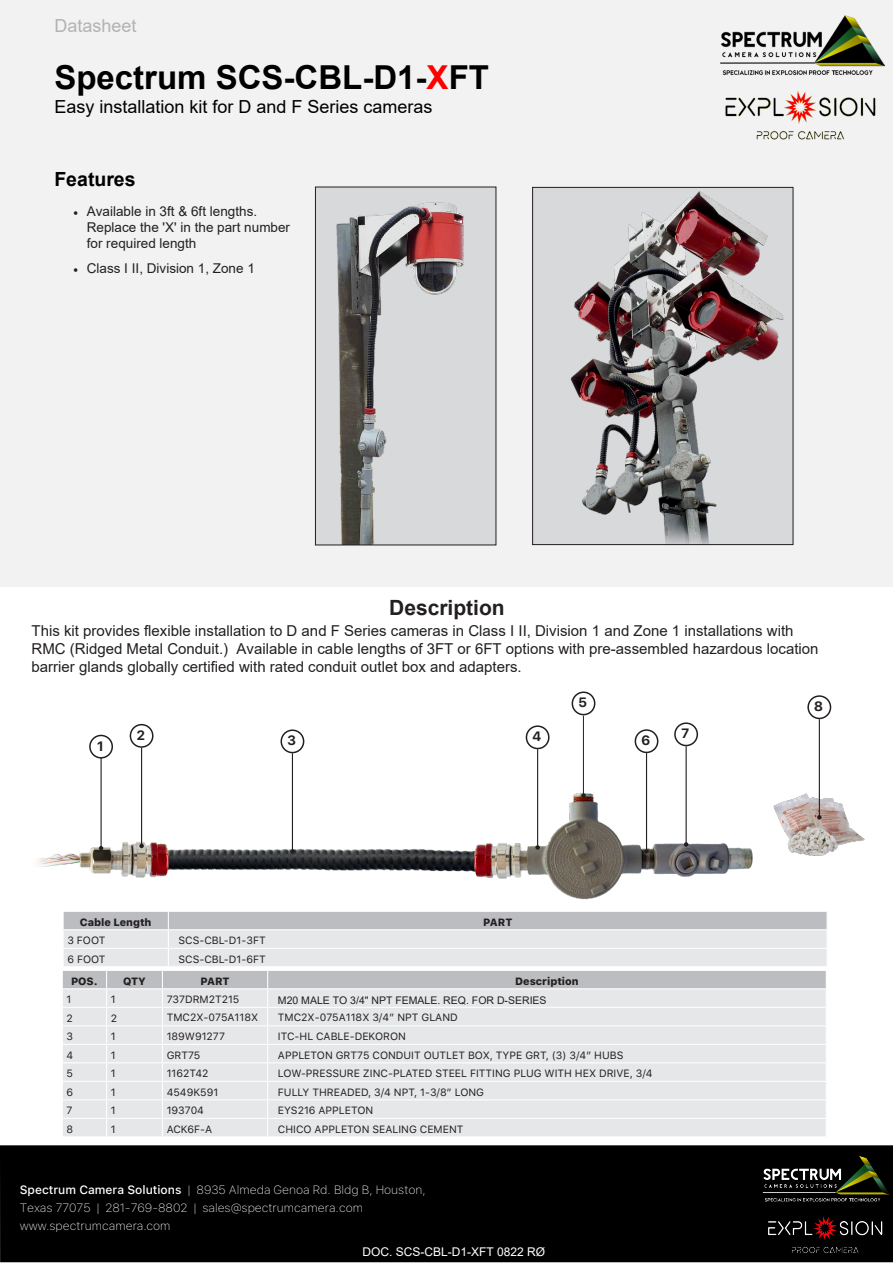
<style>
.page{position:relative;width:893px;height:1263px;background:#fff}
.page>*{position:absolute;margin:0;border:0;box-sizing:border-box;transform-origin:0 0}
.t1{font:700 33px "Arial";color:#000}
.t2{font:700 21px "Arial";color:#231f20}
.t3{font:700 19.5px "Arial";color:#000}
.t4{font:18px "Arial";color:#000}
.t5{font:18px "Arial";color:#b3b3b3}
.t6{font:15px/18px "Arial";color:#231f20}
.t7{font:13.5px/16.2px "Arial";color:#231f20}
.t8{font:700 13.5px "SF Pro Display";color:#231f20}
.t9{font:100 12px/18px "SF Pro Text";color:#fff}
.t10{font:12px "Arial";color:#fff}
.t11{font:10.5px "SF Pro Text";color:#231f20}
.t12{font:10.5px "Arial";color:#231f20}
.t13{font:800 10.5px "SF Pro Text";color:#231f20}
.s1{color:#f00}
.s2{font-family:"Minion Pro"}
.s3{font-style:inherit}
.s4{font-weight:500}
</style>
<div class="page">
<div style="left:0;top:0;width:893px;height:586px;background:#f2f2f2"></div>
<img style="left:37px;top:785px;width:737px;height:115px">
<hr style="left:101px;top:750px;width:1px;height:98px;background:#231f20">
<svg style="left:99px;top:846px;width:4px;height:4px"></svg>
<div style="left:90px;top:735px;width:22px;height:23px;background:#fff;border-radius:50%"></div>
<div style="left:89px;top:735px;width:24px;height:23px;border:2px solid #231f20;border-radius:50%"></div>
<hr style="left:141px;top:748px;width:1px;height:98px;background:#231f20">
<svg style="left:139px;top:844px;width:5px;height:4px"></svg>
<div style="left:130px;top:724px;width:24px;height:24px;border:2px solid #231f20;border-radius:50%"></div>
<hr style="left:292px;top:753px;width:1px;height:98px;background:#231f20">
<svg style="left:290px;top:849px;width:5px;height:5px"></svg>
<div style="left:280px;top:729px;width:24px;height:24px;border:2px solid #231f20;border-radius:50%"></div>
<hr style="left:583px;top:716px;width:1px;height:80px;background:#231f20">
<svg style="left:581px;top:793px;width:5px;height:5px"></svg>
<div style="left:572px;top:691px;width:23px;height:24px;border:2px solid #231f20;border-radius:50%"></div>
<hr style="left:537px;top:749px;width:1px;height:98px;background:#231f20">
<svg style="left:535px;top:845px;width:5px;height:5px"></svg>
<div style="left:526px;top:725px;width:24px;height:24px;border:2px solid #231f20;border-radius:50%"></div>
<hr style="left:646px;top:753px;width:1px;height:98px;background:#231f20">
<svg style="left:644px;top:849px;width:5px;height:4px"></svg>
<div style="left:635px;top:729px;width:23px;height:24px;border:2px solid #231f20;border-radius:50%"></div>
<hr style="left:686px;top:746px;width:1px;height:98px;background:#231f20">
<svg style="left:684px;top:842px;width:4px;height:5px"></svg>
<div style="left:674px;top:722px;width:24px;height:24px;border:2px solid #231f20;border-radius:50%"></div>
<img style="left:774px;top:783px;width:91px;height:73px">
<hr style="left:819px;top:719px;width:1px;height:98px;background:#231f20">
<svg style="left:817px;top:815px;width:5px;height:5px"></svg>
<div style="left:807px;top:695px;width:24px;height:24px;border:2px solid #231f20;border-radius:50%"></div>
<svg style="left:63px;top:911px;width:764px;height:225px;background:#e1e2e4"></svg>
<img style="left:534px;top:189px;width:257px;height:354px">
<div style="left:532px;top:187px;width:261px;height:358px;border:1px solid #231f20"></div>
<img style="left:317px;top:189px;width:177px;height:354px">
<div style="left:315px;top:187px;width:181px;height:358px;border:1px solid #231f20"></div>
<img style="left:720px;top:15px;width:165px;height:61px">
<img style="left:725px;top:91px;width:151px;height:49px">
<div style="left:0;top:1145px;width:893px;height:117px;background:#000"></div>
<img style="left:762px;top:1156px;width:128px;height:98px">
<h3 class="t5" style="left:54px;top:13px;width:84px">Datasheet</h3>
<h1 class="t1" style="left:54px;top:54px;width:436px">Spectrum SCS-CBL-D1-<span class="s1">X</span>FT</h1>
<h3 class="t4" style="left:54px;top:94px;width:380px">Easy installation kit for D and F Series cameras</h3>
<h3 class="t3" style="left:54px;top:165px;width:83px">Features</h3>
<p class="t7" style="left:87px;top:203px;width:205px;text-indent:-14px"><span class="s2">•</span> Available in 3ft &amp; 6ft lengths.<br>Replace the 'X' in the part number for required length</p>
<p class="t7" style="left:73px;top:260px;width:183px"><span class="s2">•</span> Class I II, Division 1, Zone 1</p>
<p class="t2" style="left:389px;top:592px;width:117px">Description</p>
<p class="t6" style="left:32px;top:622px;width:788px">This kit provides flexible installation to D and F Series cameras in Class I II, Division 1 and Zone 1 installations with<br>RMC (<span class="s3">R</span>idged <span class="s3">M</span>etal <span class="s3">C</span>onduit.) Available in cable lengths of 3FT or 6FT options with pre-assembled hazardous location barrier glands globally certified with rated conduit outlet box and adapters.</p>
<p class="t8" style="left:97px;top:738px;width:8px">1</p>
<p class="t8" style="left:137px;top:727px;width:10px">2</p>
<p class="t8" style="left:287px;top:733px;width:10px">3</p>
<p class="t8" style="left:579px;top:695px;width:10px">5</p>
<p class="t8" style="left:533px;top:729px;width:10px">4</p>
<p class="t8" style="left:641px;top:733px;width:10px">6</p>
<p class="t8" style="left:682px;top:726px;width:9px">7</p>
<p class="t13" style="left:80px;top:916px;width:73px">Cable Length</p>
<p class="t13" style="left:483px;top:916px;width:31px">PART</p>
<p class="t11" style="left:67px;top:934px;width:40px">3 FOOT</p>
<p class="t11" style="left:179px;top:934px;width:89px">SCS-CBL-D1-3FT</p>
<p class="t11" style="left:67px;top:953px;width:40px">6 FOOT</p>
<p class="t11" style="left:179px;top:953px;width:89px">SCS-CBL-D1-6FT</p>
<p class="t13" style="left:71px;top:975px;width:28px">POS.</p>
<p class="t13" style="left:123px;top:975px;width:24px">QTY</p>
<p class="t13" style="left:200px;top:975px;width:31px">PART</p>
<p class="t13" style="left:515px;top:975px;width:65px">Description</p>
<p class="t11" style="left:67px;top:993px;width:6px">1</p>
<p class="t11" style="left:111px;top:993px;width:6px">1</p>
<p class="t11" style="left:167px;top:993px;width:74px">737DRM2T215</p>
<p class="t12" style="left:278px;top:993px;width:270px">M20 MALE TO 3/4" NPT FEMALE. REQ. FOR D-SERIES</p>
<p class="t11" style="left:67px;top:1012px;width:8px">2</p>
<p class="t11" style="left:111px;top:1012px;width:8px">2</p>
<p class="t11" style="left:167px;top:1011px;width:93px">TMC2X-075A118X</p>
<p class="t11" style="left:278px;top:1011px;width:181px">TMC2X-075A118X 3/4” NPT GLAND</p>
<p class="t11" style="left:67px;top:1030px;width:8px">3</p>
<p class="t11" style="left:111px;top:1030px;width:6px">1</p>
<p class="t11" style="left:167px;top:1030px;width:60px">189W91277</p>
<p class="t11" style="left:278px;top:1030px;width:130px">ITC-HL CABLE-DEKORON</p>
<p class="t11" style="left:67px;top:1049px;width:8px">4</p>
<p class="t11" style="left:111px;top:1049px;width:6px">1</p>
<p class="t11" style="left:167px;top:1049px;width:35px">GRT75</p>
<p class="t11" style="left:278px;top:1049px;width:347px">APPLETON GRT75 CONDUIT OUTLET BOX, TYPE GRT, (3) 3/4” HUBS</p>
<p class="t11" style="left:67px;top:1067px;width:8px">5</p>
<p class="t11" style="left:111px;top:1067px;width:6px">1</p>
<p class="t11" style="left:167px;top:1067px;width:43px">1162T42</p>
<p class="t11" style="left:278px;top:1067px;width:376px">LOW-PRESSURE ZINC-PLATED STEEL FITTING PLUG WITH HEX DRIVE, 3/4</p>
<p class="t11" style="left:67px;top:1086px;width:8px">6</p>
<p class="t11" style="left:111px;top:1086px;width:6px">1</p>
<p class="t11" style="left:167px;top:1086px;width:53px">4549K591</p>
<p class="t11" style="left:278px;top:1086px;width:208px">FULLY THREADED, 3/4 NPT, 1-3/8” LONG</p>
<p class="t11" style="left:67px;top:1104px;width:7px">7</p>
<p class="t11" style="left:111px;top:1104px;width:6px">1</p>
<p class="t11" style="left:167px;top:1104px;width:39px">193704</p>
<p class="t11" style="left:278px;top:1104px;width:97px">EYS216 APPLETON</p>
<p class="t11" style="left:67px;top:1123px;width:8px">8</p>
<p class="t11" style="left:111px;top:1123px;width:6px">1</p>
<p class="t11" style="left:167px;top:1123px;width:47px">ACK6F-A</p>
<p class="t11" style="left:278px;top:1123px;width:187px">CHICO APPLETON SEALING CEMENT</p>
<p class="t9" style="left:20px;top:1181px;width:408px"><span class="s4">Spectrum Camera Solutions</span> | 8935 Almeda Genoa Rd. Bldg B, Houston,<br>Texas 77075 | 281-769-8802 | sales@spectrumcamera.com www.spectrumcamera.com</p>
<p class="t10" style="left:362px;top:1243px;width:184px">DOC. SCS-CBL-D1-XFT 0822 RØ</p>
<p class="t8" style="left:814px;top:699px;width:10px">8</p>
</div>
